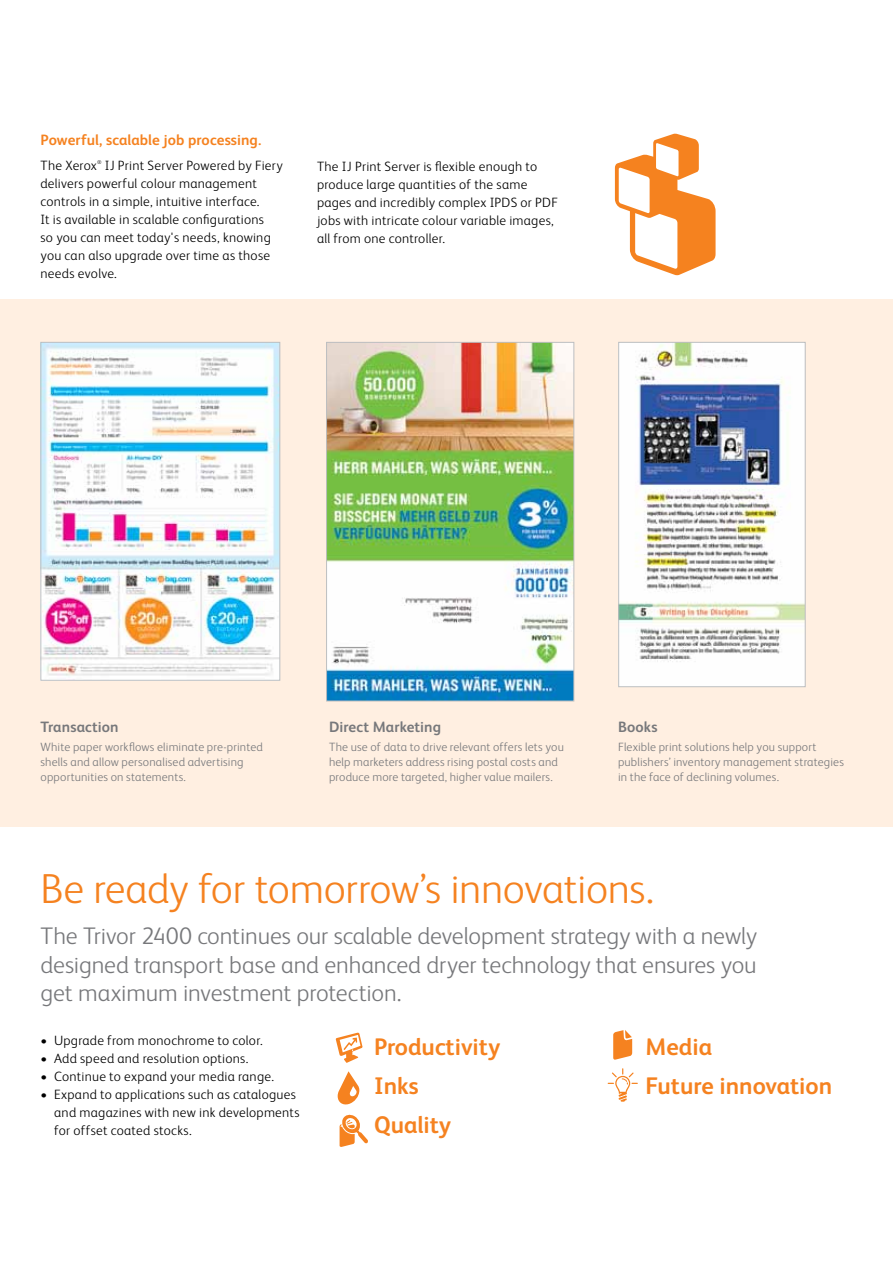
<style>
.page{position:relative;width:893px;height:1263px;background:#fff}
.page>*{position:absolute;margin:0;border:0;box-sizing:border-box;transform-origin:0 0}
.t1{font:300 42px "Xerox Sans";letter-spacing:-.01em;color:#f58220}
.t2{font:300 24px/28.5px "Xerox Sans";letter-spacing:-.005em;color:#77787b;text-align:justify}
.t3{font:700 24px/39px "Xerox Sans";color:#f58220}
.t4{font:700 15px "Xerox Sans";letter-spacing:.005em;color:#f58220}
.t5{font:700 15px "Xerox Sans";letter-spacing:.005em;color:#77787b}
.t6{font:300 13.5px/18px "Xerox Sans";letter-spacing:.02em;color:#000}
.t7{font:300 12px/15px "Xerox Sans";letter-spacing:.015em;color:#77787b}
.t8{font:300 5.4px "Xerox Sans";color:#000}
</style>
<div class="page">
<div style="left:0;top:300px;width:893px;height:527px;background:#ffefe1"></div>
<img style="left:328px;top:344px;width:244px;height:355px">
<div style="left:326px;top:342px;width:248px;height:359px;border:1px solid #bcbec0"></div>
<img style="left:42px;top:344px;width:236px;height:335px">
<div style="left:40px;top:342px;width:240px;height:339px;border:1px solid #bcbec0"></div>
<img style="left:620px;top:344px;width:184px;height:341px">
<div style="left:618px;top:342px;width:188px;height:345px;border:1px solid #bcbec0"></div>
<svg style="left:615px;top:134px;width:100px;height:141px"></svg>
<svg style="left:613px;top:1030px;width:19px;height:30px"></svg>
<svg style="left:608px;top:1068px;width:30px;height:34px"></svg>
<svg style="left:338px;top:1071px;width:21px;height:33px"></svg>
<svg style="left:336px;top:1033px;width:26px;height:30px"></svg>
<svg style="left:340px;top:1114px;width:28px;height:33px"></svg>
<p class="t4" style="left:40px;top:130px;width:222px">Powerful, scalable job processing.</p>
<p class="t6" style="left:40px;top:156px;width:58px">The Xerox</p>
<p class="t8" style="left:97px;top:158px;width:6px">®</p>
<p class="t6" style="left:40px;top:156px;width:244px;text-indent:64px">IJ Print Server Powered by Fiery delivers powerful colour management controls in a simple, intuitive interface.<br>It is available in scalable configurations<br>so you can meet today's needs, knowing you can also upgrade over time as those needs evolve.</p>
<p class="t6" style="left:317px;top:157px;width:242px">The IJ Print Server is flexible enough to produce large quantities of the same pages and incredibly complex IPDS or PDF jobs with intricate colour variable images, all from one controller.</p>
<p class="t5" style="left:40px;top:717px;width:80px">Transaction</p>
<p class="t7" style="left:40px;top:739px;width:224px">White paper workflows eliminate pre-printed shells and allow personalised advertising opportunities on statements.</p>
<p class="t5" style="left:329px;top:717px;width:114px">Direct Marketing</p>
<p class="t7" style="left:329px;top:739px;width:236px">The use of data to drive relevant offers lets you help marketers address rising postal costs and produce more targeted, higher value mailers.</p>
<p class="t5" style="left:618px;top:717px;width:41px">Books</p>
<p class="t7" style="left:618px;top:739px;width:227px">Flexible print solutions help you support publishers’ inventory management strategies in the face of declining volumes.</p>
<h1 class="t1" style="left:40px;top:861px;width:615px">Be ready for tomorrow’s innovations.</h1>
<h2 class="t2" style="left:40px;top:921px;width:718px">The Trivor 2400 continues our scalable development strategy with a newly designed transport base and enhanced dryer technology that ensures you get maximum investment protection.</h2>
<p class="t6" style="left:40px;top:1030px;width:224px">• Upgrade from monochrome to color.</p>
<p class="t6" style="left:40px;top:1048px;width:209px">• Add speed and resolution options.</p>
<p class="t6" style="left:40px;top:1066px;width:235px">• Continue to expand your media range.</p>
<p class="t6" style="left:54px;top:1084px;width:247px;text-indent:-14px">• Expand to applications such as catalogues and magazines with new ink developments for offset coated stocks.</p>
<h2 class="t3" style="left:374px;top:1027px;width:128px">Productivity<br>Inks<br>Quality</h2>
<h2 class="t3" style="left:646px;top:1027px;width:188px">Media<br>Future innovation</h2>
</div>
